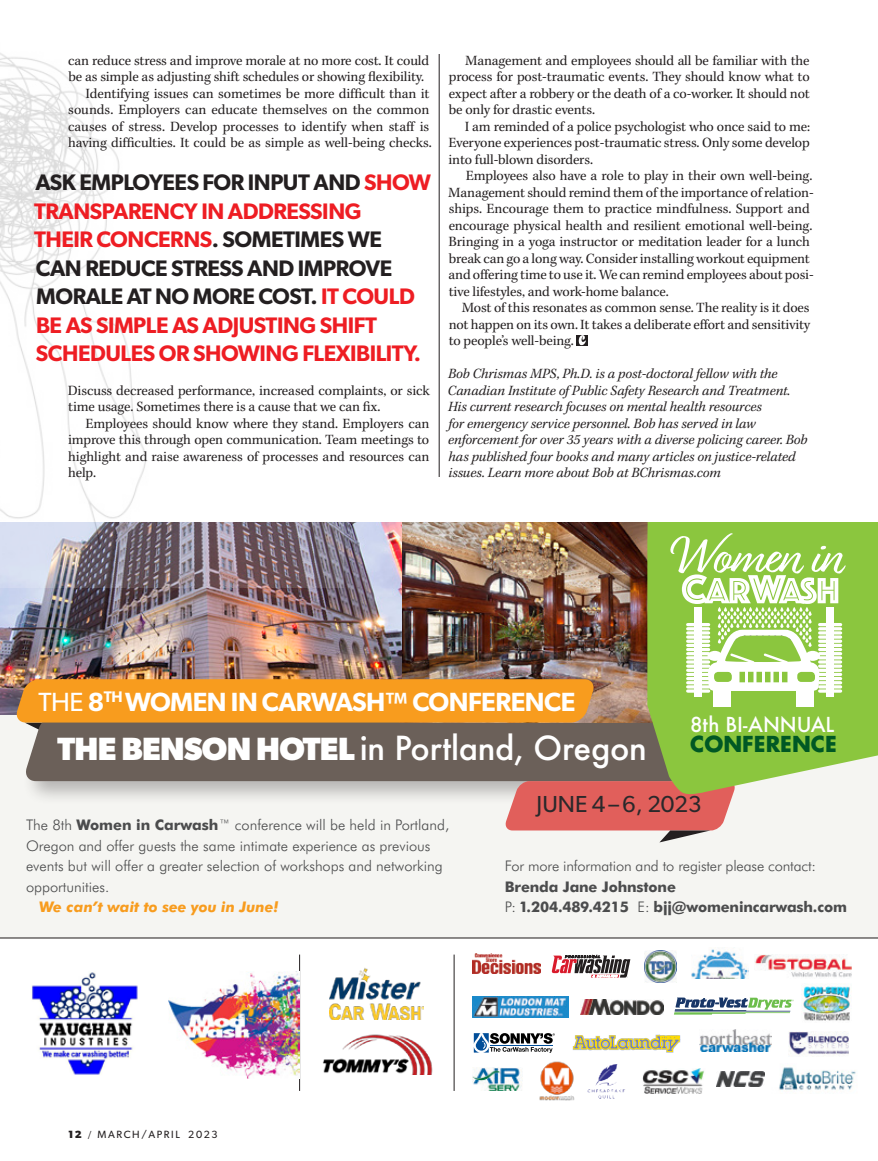
<style>
.page{position:relative;width:878px;height:1161px;background:#fff}
.page>*{position:absolute;margin:0;border:0;box-sizing:border-box;transform-origin:0 0}
.t1{font:500 32.25px "Futura";letter-spacing:-.01em;color:#fff}
.t2{font:600 26.4px "Gibson";letter-spacing:-.02em;color:#fff}
.t3{font:23.25px "Gibson";color:#2a292b}
.call_out{font:600 22.5px/28.5px "Gibson";letter-spacing:-.02em;color:#ee1d23}
.t4{font:700 21.45px "Futura";color:#005824}
.t5{font:500 20.1px "Futura";letter-spacing:-.005em;color:#fff}
.t6{font:300 14.7px "Futura BT";color:#4b4c4d}
.t7{font:700 14.7px/20.5px "Futura BT";letter-spacing:-.01em;color:#4b4c4d}
.t8{font:italic 700 14.7px "Futura BT";color:#f89c1e}
.Body{font:14.25px/16.5px "Kepl MM 385 575 9";letter-spacing:-.01em;color:#231f20}
.author_bio{font:14.25px/16.5px "Kepl MM It 385 575 9";letter-spacing:-.01em;color:#231f20}
.t9{font:10.5px "Gibson";letter-spacing:.15em;color:#231f20}
.s1{color:#231f20}
.s2{font-weight:400}
.s3{font-family:"Gibson";font-weight:700}
.s4{font-weight:700}
.s5{font-weight:300}
.s6{font-family:"Kepl MM 385 575 7"}
</style>
<div class="page">
<div style="left:0;top:714px;width:877px;height:224px;background:#f3f3ee"></div>
<div style="left:22px;top:711px;width:702px;height:95px;background:#231f20;opacity:.3"></div>
<div style="left:24px;top:723px;width:623px;height:58px;background:#6b6059"></div>
<svg style="left:504px;top:781px;width:228px;height:61px"></svg>
<img style="left:401px;top:522px;width:246px;height:201px">
<img style="left:0;top:522px;width:401px;height:192px">
<svg style="left:15px;top:679px;width:580px;height:55px;background:#d98f2d"></svg>
<hr style="left:0;top:938px;width:877px;height:1px;background:#231f20">
<svg style="left:647px;top:522px;width:230px;height:275px;background:#97c553"></svg>
<div style="left:694px;top:608px;width:8px;height:89px;background:#fff"></div>
<svg style="left:687px;top:691px;width:21px;height:2px"></svg>
<div style="left:826px;top:608px;width:7px;height:89px;background:#fff"></div>
<svg style="left:819px;top:691px;width:21px;height:2px"></svg>
<div style="left:713px;top:689px;width:18px;height:18px;background:#fff"></div>
<div style="left:795px;top:689px;width:18px;height:18px;background:#fff"></div>
<svg style="left:669px;top:533px;width:176px;height:158px"></svg>
<hr style="left:454px;top:955px;width:1px;height:136px;background:#231f20">
<hr style="left:299px;top:955px;width:1px;height:136px;background:#231f20">
<img style="left:322px;top:1034px;width:111px;height:40px">
<img style="left:329px;top:968px;width:94px;height:51px">
<img style="left:31px;top:972px;width:107px;height:103px">
<img style="left:168px;top:972px;width:131px;height:106px">
<img style="left:788px;top:1032px;width:61px;height:25px">
<svg style="left:474px;top:1033px;width:80px;height:20px"></svg>
<img style="left:801px;top:984px;width:50px;height:37px">
<img style="left:754px;top:955px;width:97px;height:22px">
<svg style="left:552px;top:956px;width:78px;height:22px"></svg>
<img style="left:472px;top:1067px;width:50px;height:24px">
<img style="left:587px;top:1064px;width:38px;height:34px">
<img style="left:472px;top:996px;width:96px;height:21px">
<img style="left:644px;top:951px;width:32px;height:32px">
<svg style="left:572px;top:1035px;width:108px;height:18px"></svg>
<img style="left:472px;top:954px;width:68px;height:20px">
<img style="left:691px;top:949px;width:57px;height:30px">
<img style="left:642px;top:1069px;width:62px;height:24px">
<img style="left:699px;top:1030px;width:72px;height:21px">
<img style="left:779px;top:1067px;width:77px;height:23px">
<img style="left:539px;top:1061px;width:36px;height:40px">
<hr style="left:674px;top:1009px;width:39px;height:2px;background:#183667">
<hr style="left:689px;top:1010px;width:57px;height:1px;background:#183667">
<hr style="left:674px;top:1011px;width:116px;height:1px;background:#183667">
<hr style="left:674px;top:1013px;width:38px;height:2px;background:#6cbe4b">
<hr style="left:689px;top:1013px;width:56px;height:1px;background:#6cbe4b">
<hr style="left:674px;top:1012px;width:116px;height:1px;background:#6cbe4b">
<svg style="left:675px;top:998px;width:118px;height:12px"></svg>
<img style="left:580px;top:999px;width:83px;height:15px">
<img style="left:716px;top:1072px;width:48px;height:15px">
<img style="left:0;top:53px;width:343px;height:534px">
<div style="left:576px;top:335px;width:12px;height:10px;background:#231f20"></div>
<svg style="left:578px;top:335px;width:8px;height:10px"></svg>
<hr style="left:439px;top:54px;width:1px;height:423px;background:#231f20">
<p class="Body" style="left:68px;top:52px;width:362px">can reduce stress and improve morale at no more cost. It could be as simple as adjusting shift schedules or showing flexibility.</p>
<p class="Body" style="left:68px;top:85px;width:365px;text-indent:17px">Identifying issues can sometimes be more difficult than it sounds. Employers can educate themselves on the common causes of stress. Develop processes to identify when staff is having difficulties. It could be as simple as well-being checks.</p>
<p class="call_out" style="left:34px;top:168px;width:398px"><span class="s1">ASK EMPLOYEES FOR INPUT AND</span> SHOW<br>TRANSPARENCY IN ADDRESSING<br>THEIR CONCERNS<span class="s1">. SOMETIMES WE<br>CAN REDUCE STRESS AND IMPROVE<br>MORALE AT NO MORE COST.</span> IT COULD<br>BE AS SIMPLE AS ADJUSTING SHIFT<br>SCHEDULES OR SHOWING FLEXIBILITY.</p>
<p class="Body" style="left:68px;top:382px;width:363px">Discuss decreased performance, increased complaints, or sick time usage. Sometimes there is a cause that we can fix.</p>
<p class="Body" style="left:68px;top:415px;width:363px;text-align:justify;text-indent:17px">Employees should know where they stand. Employers can improve this through open communication. Team meetings to highlight and raise awareness of processes and resources can help.</p>
<p class="Body" style="left:448px;top:52px;width:362px;text-align:justify;text-indent:17px">Management and employees should all be familiar with the process for post-traumatic events. They should know what to expect after a robbery or the death of a co-worker. It should not be only for drastic events.</p>
<p class="Body" style="left:448px;top:118px;width:363px;text-align:justify;text-indent:16px">I am reminded of a police psychologist who once said to me:<br>Everyone experiences post-traumatic stress. Only some develop into full-blown disorders.</p>
<p class="Body" style="left:448px;top:168px;width:367px;text-indent:17px">Employees also have a role to play in their own well-being.<br>Management should remind them of the importance of relation&shy;ships. Encourage them to practice mindfulness. Support and encourage physical health and resilient emotional well-being.<br>Bringing in a yoga instructor or meditation leader for a lunch break can go a long way. Consider installing workout equipment and offering time to use it. We can remind employees about posi&shy;tive lifestyles, and work-home balance.</p>
<p class="Body" style="left:448px;top:300px;width:363px;text-align:justify;text-indent:13px">Most of this resonates as common sense. The reality is it does not happen on its own. It takes a deliberate effort and sensitivity to people’s well-being.</p>
<p class="author_bio" style="left:448px;top:366px;width:361px">Bob Chrismas MPS, Ph.D. is a post-doctoral fellow with the Canadian Institute of Public Safety Research and Treatment.<br>His current research focuses on mental health resources<br>for emergency service personnel. Bob has served in law enforcement for over 35 years with a diverse policing career. Bob has published four books and many articles on justice-related issues. Learn more about Bob at BChrismas.com</p>
<p class="t2" style="left:39px;top:686px;width:538px"><span class="s2">THE</span> 8<sup>TH</sup> WOMEN IN CARWASH™ CONFERENCE</p>
<p class="t5" style="left:690px;top:710px;width:146px">8th BI-ANNUAL</p>
<p class="t4" style="left:690px;top:729px;width:148px">CONFERENCE</p>
<p class="t1" style="left:57px;top:726px;width:591px"><span class="s3">THE BENSON HOTEL</span> in Portland, Oregon</p>
<p class="t3" style="left:536px;top:790px;width:167px">JUNE 4–6, 2023</p>
<p class="t6" style="left:26px;top:816px;width:425px">The 8th <span class="s4">Women in Carwash</span>™ conference will be held in Portland,</p>
<p class="t6" style="left:26px;top:837px;width:406px">Oregon and offer guests the same intimate experience as previous</p>
<p class="t6" style="left:26px;top:857px;width:418px">events but will offer a greater selection of workshops and networking</p>
<p class="t6" style="left:26px;top:878px;width:85px">opportunities.</p>
<p class="t8" style="left:39px;top:898px;width:241px">We can’t wait to see you in June!</p>
<p class="t7" style="left:505px;top:856px;width:343px"><span class="s5">For more information and to register please contact:<br></span>Brenda Jane Johnstone<br><span class="s5">P:</span> 1.204.489.4215 <span class="s5">E:</span> bjj@womenincarwash.com</p>
<p class="t9" style="left:68px;top:1128px;width:151px"><span class="s4">12</span> <span class="s6">/</span> MARCH/APRIL 2023</p>
</div>
